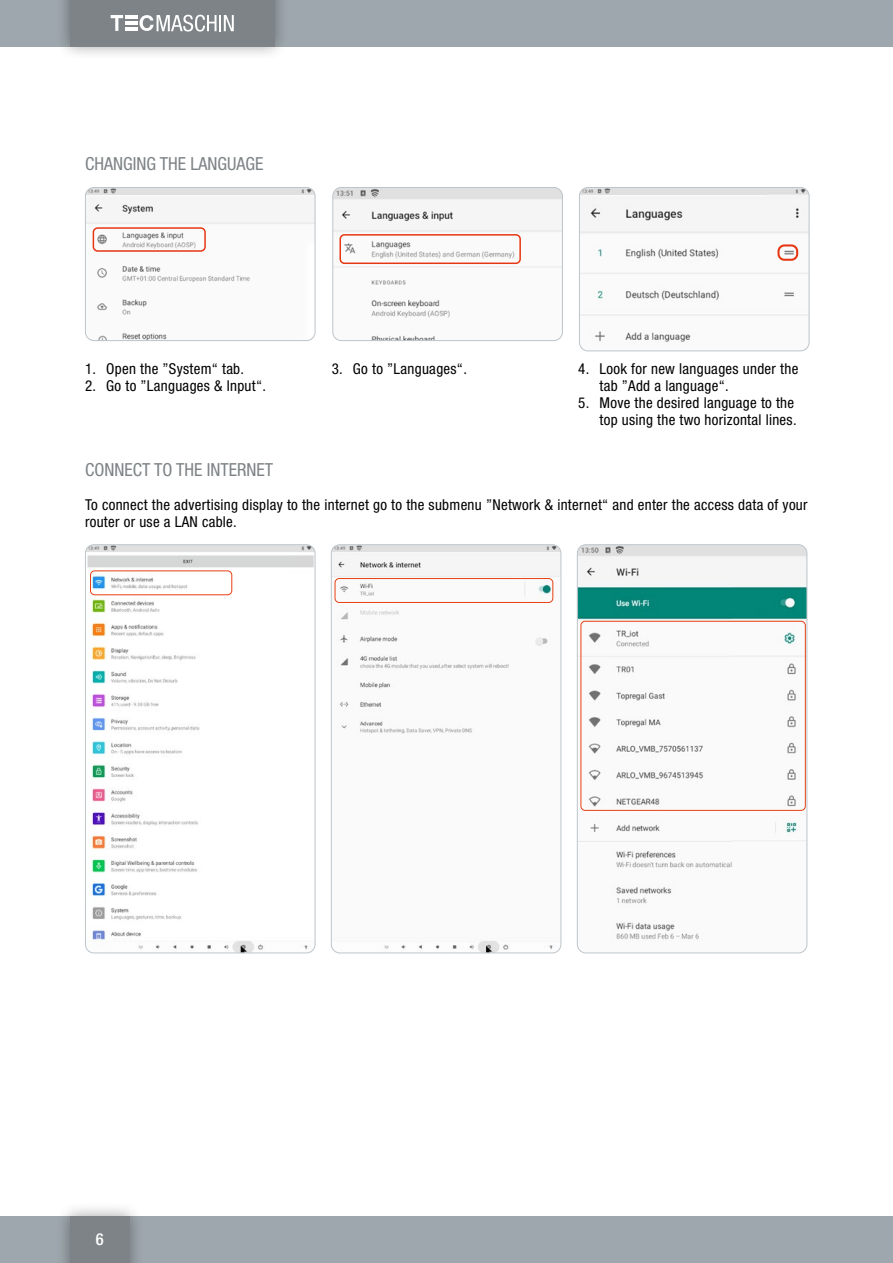
<style>
.page{position:relative;width:893px;height:1263px;background:#fff}
.page>*{position:absolute;margin:0;border:0;box-sizing:border-box;transform-origin:0 0}
.t1{font:condensed 18px "Helvetica Neue LT Pro";color:#7d8386}
.t2{font:500 condensed 16.5px "Helvetica Neue LT Pro";color:#fff}
.t3{font:condensed 15px/17px "Helvetica Neue LT Pro";letter-spacing:.02em;color:#000}
</style>
<div class="page">
<div style="left:0;top:1216px;width:893px;height:47px;background:#9ea7ad"></div>
<div style="left:0;top:0;width:893px;height:47px;background:#9ea7ad"></div>
<div style="left:56px;top:0;width:232px;height:61px;background:#000;opacity:.35"></div>
<div style="left:70px;top:0;width:204px;height:47px;background:#7d8386"></div>
<div style="left:56px;top:1202px;width:88px;height:61px;background:#000;opacity:.35"></div>
<div style="left:70px;top:1216px;width:60px;height:47px;background:#7d8386"></div>
<svg style="left:111px;top:15px;width:123px;height:17px"></svg>
<img style="left:577px;top:545px;width:230px;height:408px">
<div style="left:577px;top:544px;width:230px;height:409px;border:1px solid #bdc5ca;border-radius:9px"></div>
<img style="left:85px;top:187px;width:230px;height:154px">
<div style="left:85px;top:187px;width:230px;height:154px;border:1px solid #bdc5ca;border-radius:9px"></div>
<img style="left:334px;top:187px;width:228px;height:154px">
<div style="left:332px;top:187px;width:231px;height:154px;border:1px solid #bdc5ca;border-radius:9px"></div>
<img style="left:579px;top:187px;width:230px;height:164px">
<div style="left:579px;top:187px;width:230px;height:164px;border:1px solid #bdc5ca;border-radius:9px"></div>
<div style="left:93px;top:227px;width:113px;height:25px;border:2px solid #e63612;border-radius:4px"></div>
<div style="left:339px;top:234px;width:182px;height:30px;border:2px solid #e63612;border-radius:4px"></div>
<div style="left:777px;top:244px;width:21px;height:17px;border:2px solid #e63612;border-radius:6px"></div>
<div style="left:580px;top:621px;width:226px;height:190px;border:1px solid #e74011;border-radius:4px"></div>
<img style="left:331px;top:545px;width:230px;height:408px">
<div style="left:331px;top:544px;width:230px;height:409px;border:1px solid #bdc5ca;border-radius:9px"></div>
<div style="left:335px;top:578px;width:218px;height:25px;border:1px solid #e74011;border-radius:4px"></div>
<img style="left:85px;top:545px;width:230px;height:408px">
<div style="left:85px;top:544px;width:230px;height:409px;border:1px solid #bdc5ca;border-radius:9px"></div>
<div style="left:90px;top:570px;width:142px;height:25px;border:1px solid #e74011;border-radius:4px"></div>
<p class="t1" style="left:85px;top:153px;width:180px">CHANGING THE LANGUAGE</p>
<p class="t3" style="left:85px;top:360px;width:161px">1. Open the ”System“ tab.</p>
<p class="t3" style="left:85px;top:377px;width:183px">2. Go to ”Languages &amp; Input“.</p>
<p class="t1" style="left:85px;top:459px;width:190px">CONNECT TO THE INTERNET</p>
<p class="t3" style="left:332px;top:360px;width:137px">3. Go to ”Languages“.</p>
<p class="t3" style="left:600px;top:360px;width:200px;text-indent:-21px">4. Look for new languages under the tab ”Add a language“.</p>
<p class="t3" style="left:578px;top:394px;width:220px;text-align:right">5. Move the desired language to the top using the two horizontal lines.</p>
<p class="t3" style="left:85px;top:496px;width:724px">To connect the advertising display to the internet go to the submenu ”Network &amp; internet“ and enter the access data of your router or use a LAN cable.</p>
<p class="t2" style="left:96px;top:1229px;width:9px">6</p>
</div>
